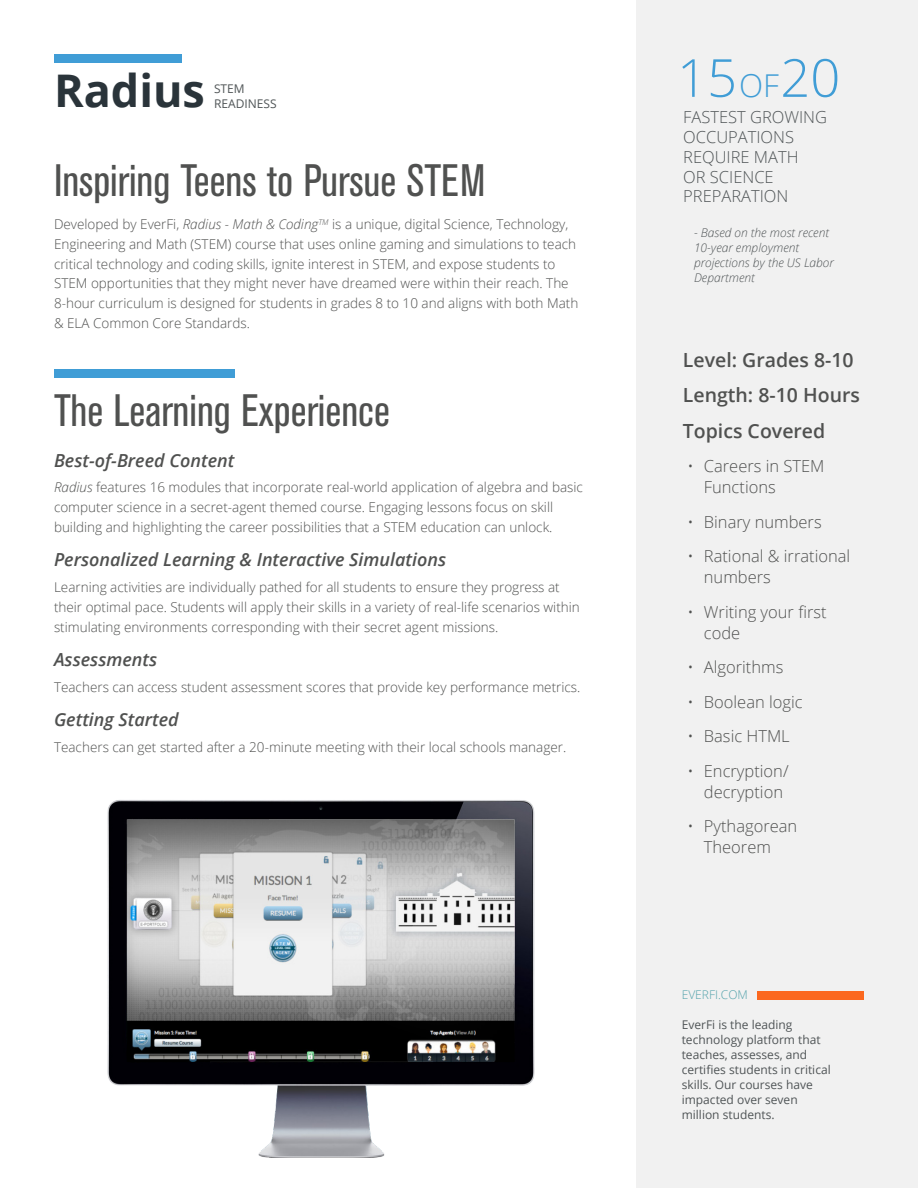
<style>
.page{position:relative;width:918px;height:1188px;background:#fff}
.page>*{position:absolute;margin:0;border:0;box-sizing:border-box;transform-origin:0 0}
.CALL_OUT{font:300 52.5px "Open Sans";color:#409dd6}
.HEADER_1{font:condensed 45px "Akzidenz Grotesk BE";color:#505150}
.PRODUCT_NAME{font:700 45px "Open Sans";color:#2a343a}
.HEADER_2{font:600 19.5px "Open Sans";color:#505150}
.HEADER_2-2{font:italic 600 18px "Open Sans";color:#505150}
.t1{font:300 16.5px/21px "Open Sans";color:#505150}
.CALL_OUT-2{font:300 16.5px/19.8px "Open Sans";color:#505557}
.BODY{font:300 13.5px/19.8px "Open Sans";color:#505150}
.t2{font:12px/15px "Open Sans";color:#505557}
.t3{font:italic 300 12px/15px "Open Sans";color:#505557}
.URL{font:300 12px "Open Sans";color:#50a1aa}
.s1{font-style:italic}
.s2{font-size:31.5px}
</style>
<div class="page">
<div style="left:636px;top:0;width:282px;height:1188px;background:#f1f1f1"></div>
<div style="left:54px;top:54px;width:127px;height:9px;background:#409dd6"></div>
<div style="left:54px;top:369px;width:180px;height:9px;background:#409dd6"></div>
<img style="left:107px;top:800px;width:428px;height:358px">
<div style="left:757px;top:991px;width:107px;height:9px;background:#fb6820"></div>
<p class="PRODUCT_NAME" style="left:54px;top:59px;width:153px">Radius</p>
<p class="t2" style="left:214px;top:81px;width:32px">STEM</p>
<p class="t2" style="left:214px;top:96px;width:64px">READINESS</p>
<p class="HEADER_1" style="left:54px;top:155px;width:433px">Inspiring Teens to Pursue STEM</p>
<p class="BODY" style="left:54px;top:214px;width:526px">Developed by EverFi, <span class="s1">Radius - Math &amp; Coding</span><sup>TM</sup> is a unique, digital Science, Technology, Engineering and Math (STEM) course that uses online gaming and simulations to teach critical technology and coding skills, ignite interest in STEM, and expose students to STEM opportunities that they might never have dreamed were within their reach. The 8-hour curriculum is designed for students in grades 8 to 10 and aligns with both Math &amp; ELA Common Core Standards.</p>
<p class="HEADER_1" style="left:54px;top:385px;width:338px">The Learning Experience</p>
<p class="HEADER_2-2" style="left:54px;top:448px;width:182px">Best-of-Breed Content</p>
<p class="BODY" style="left:54px;top:477px;width:531px"><span class="s1">Radius</span> features 16 modules that incorporate real-world application of algebra and basic computer science in a secret-agent themed course. Engaging lessons focus on skill building and highlighting the career possibilities that a STEM education can unlock.</p>
<p class="HEADER_2-2" style="left:54px;top:548px;width:394px">Personalized Learning &amp; Interactive Simulations</p>
<p class="BODY" style="left:54px;top:577px;width:527px">Learning activities are individually pathed for all students to ensure they progress at their optimal pace. Students will apply their skills in a variety of real-life scenarios within stimulating environments corresponding with their secret agent missions.</p>
<p class="HEADER_2-2" style="left:54px;top:647px;width:105px">Assessments</p>
<p class="BODY" style="left:54px;top:677px;width:528px">Teachers can access student assessment scores that provide key performance metrics.</p>
<p class="HEADER_2-2" style="left:54px;top:707px;width:126px">Getting Started</p>
<p class="BODY" style="left:54px;top:737px;width:514px">Teachers can get started after a 20-minute meeting with their local schools manager.</p>
<p class="CALL_OUT" style="left:677px;top:42px;width:165px">15<span class="s2">OF</span>20</p>
<p class="CALL_OUT-2" style="left:683px;top:107px;width:145px">FASTEST GROWING<br>OCCUPATIONS<br>REQUIRE MATH<br>OR SCIENCE<br>PREPARATION</p>
<p class="t3" style="left:694px;top:225px;width:141px">- Based on the most recent<br>10-year employment projections by the US Labor<br>Department</p>
<p class="HEADER_2" style="left:683px;top:347px;width:172px">Level: Grades 8-10</p>
<p class="HEADER_2" style="left:683px;top:382px;width:179px">Length: 8-10 Hours</p>
<p class="HEADER_2" style="left:683px;top:417px;width:144px">Topics Covered</p>
<p class="t1" style="left:704px;top:455px;width:122px;text-indent:-16px">• Careers in STEM<br>Functions</p>
<p class="t1" style="left:687px;top:511px;width:136px">• Binary numbers</p>
<p class="t1" style="left:704px;top:545px;width:148px;text-indent:-16px">• Rational &amp; irrational numbers</p>
<p class="t1" style="left:704px;top:601px;width:124px;text-indent:-16px">• Writing your first code</p>
<p class="t1" style="left:687px;top:656px;width:98px">• Algorithms</p>
<p class="t1" style="left:687px;top:691px;width:117px">• Boolean logic</p>
<p class="t1" style="left:687px;top:725px;width:104px">• Basic HTML</p>
<p class="t1" style="left:704px;top:760px;width:86px;text-indent:-16px">• Encryption/ decryption</p>
<p class="t1" style="left:687px;top:815px;width:111px;text-align:center">• Pythagorean<br>Theorem</p>
<p class="URL" style="left:682px;top:987px;width:68px">EVERFI.COM</p>
<p class="t2" style="left:682px;top:1017px;width:151px">EverFi is the leading technology platform that teaches, assesses, and certifies students in critical skills. Our courses have impacted over seven million students.</p>
</div>
